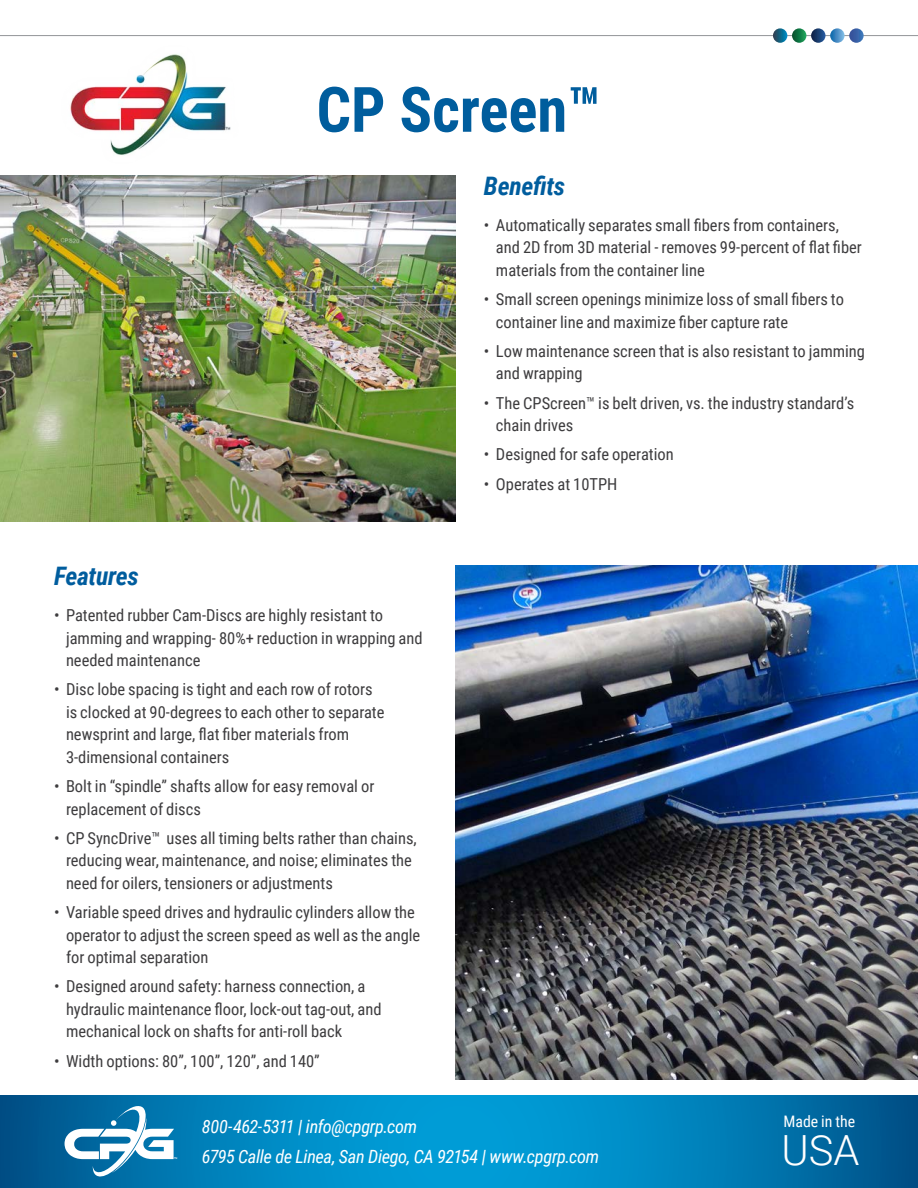
<style>
.page{position:relative;width:918px;height:1188px;background:#fff}
.page>*{position:absolute;margin:0;border:0;box-sizing:border-box;transform-origin:0 0}
.t1{font:700 62.7px "Roboto Condensed";color:#005d9d}
.t2{font:300 41.55px "Roboto";color:#fff}
.section_title{font:italic 700 25.5px "Roboto Condensed";letter-spacing:-.01em;color:#005d9e}
.t3{font:italic 18.3px/30.5px "Roboto Condensed";letter-spacing:-.02em;color:#fff}
.t4{font:16.5px/22.5px "Roboto Condensed";color:#3d3c3e}
.t5{font:15.9px "Roboto Condensed";color:#fff}
</style>
<div class="page">
<svg style="left:0;top:1096px;width:918px;height:92px;background:#0080b9"></svg>
<hr style="left:0;top:35px;width:918px;height:1px;background:#939598">
<svg style="left:773px;top:28px;width:14px;height:15px"></svg>
<svg style="left:792px;top:28px;width:14px;height:15px"></svg>
<svg style="left:830px;top:28px;width:15px;height:15px"></svg>
<svg style="left:849px;top:28px;width:15px;height:15px"></svg>
<svg style="left:811px;top:28px;width:15px;height:15px"></svg>
<svg style="left:65px;top:1105px;width:112px;height:76px"></svg>
<img style="left:70px;top:54px;width:161px;height:101px">
<img style="left:456px;top:566px;width:462px;height:514px">
<img style="left:0;top:176px;width:456px;height:345px">
<h1 class="t1" style="left:317px;top:66px;width:286px">CP Screen™</h1>
<p class="section_title" style="left:54px;top:558px;width:86px">Features</p>
<p class="t4" style="left:66px;top:603px;width:358px;text-indent:-12px">• Patented rubber Cam-Discs are highly resistant to jamming and wrapping- 80%+ reduction in wrapping and needed maintenance</p>
<p class="t4" style="left:66px;top:678px;width:320px;text-indent:-12px">• Disc lobe spacing is tight and each row of rotors is clocked at 90-degrees to each other to separate newsprint and large, flat fiber materials from 3-dimensional containers</p>
<p class="t4" style="left:66px;top:774px;width:310px;text-indent:-12px">• Bolt in “spindle” shafts allow for easy removal or replacement of discs</p>
<p class="t4" style="left:66px;top:826px;width:352px;text-indent:-12px">• CP SyncDrive™ uses all timing belts rather than chains, reducing wear, maintenance, and noise; eliminates the need for oilers, tensioners or adjustments</p>
<p class="t4" style="left:66px;top:900px;width:356px;text-indent:-12px">• Variable speed drives and hydraulic cylinders allow the operator to adjust the screen speed as well as the angle for optimal separation</p>
<p class="t4" style="left:66px;top:975px;width:317px;text-indent:-12px">• Designed around safety: harness connection, a hydraulic maintenance floor, lock-out tag-out, and mechanical lock on shafts for anti-roll back</p>
<p class="t4" style="left:54px;top:1049px;width:267px">• Width options: 80”, 100”, 120”, and 140”</p>
<p class="section_title" style="left:484px;top:168px;width:83px">Benefits</p>
<p class="t4" style="left:496px;top:213px;width:367px;text-indent:-12px">• Automatically separates small fibers from containers, and 2D from 3D material - removes 99-percent of flat fiber materials from the container line</p>
<p class="t4" style="left:496px;top:287px;width:350px;text-indent:-12px">• Small screen openings minimize loss of small fibers to container line and maximize fiber capture rate</p>
<p class="t4" style="left:496px;top:339px;width:371px;text-indent:-12px">• Low maintenance screen that is also resistant to jamming and wrapping</p>
<p class="t4" style="left:496px;top:391px;width:360px;text-indent:-12px">• The CPScreen™ is belt driven, vs. the industry standard’s chain drives</p>
<p class="t4" style="left:484px;top:443px;width:191px">• Designed for safe operation</p>
<p class="t4" style="left:484px;top:472px;width:135px">• Operates at 10TPH</p>
<p class="t3" style="left:202px;top:1110px;width:399px">800-462-5311 | info@cpgrp.com<br>6795 Calle de Linea, San Diego, CA 92154 | www.cpgrp.com</p>
<p class="t5" style="left:784px;top:1110px;width:73px">Made in the</p>
<h2 class="t2" style="left:782px;top:1121px;width:79px">USA</h2>
</div>
